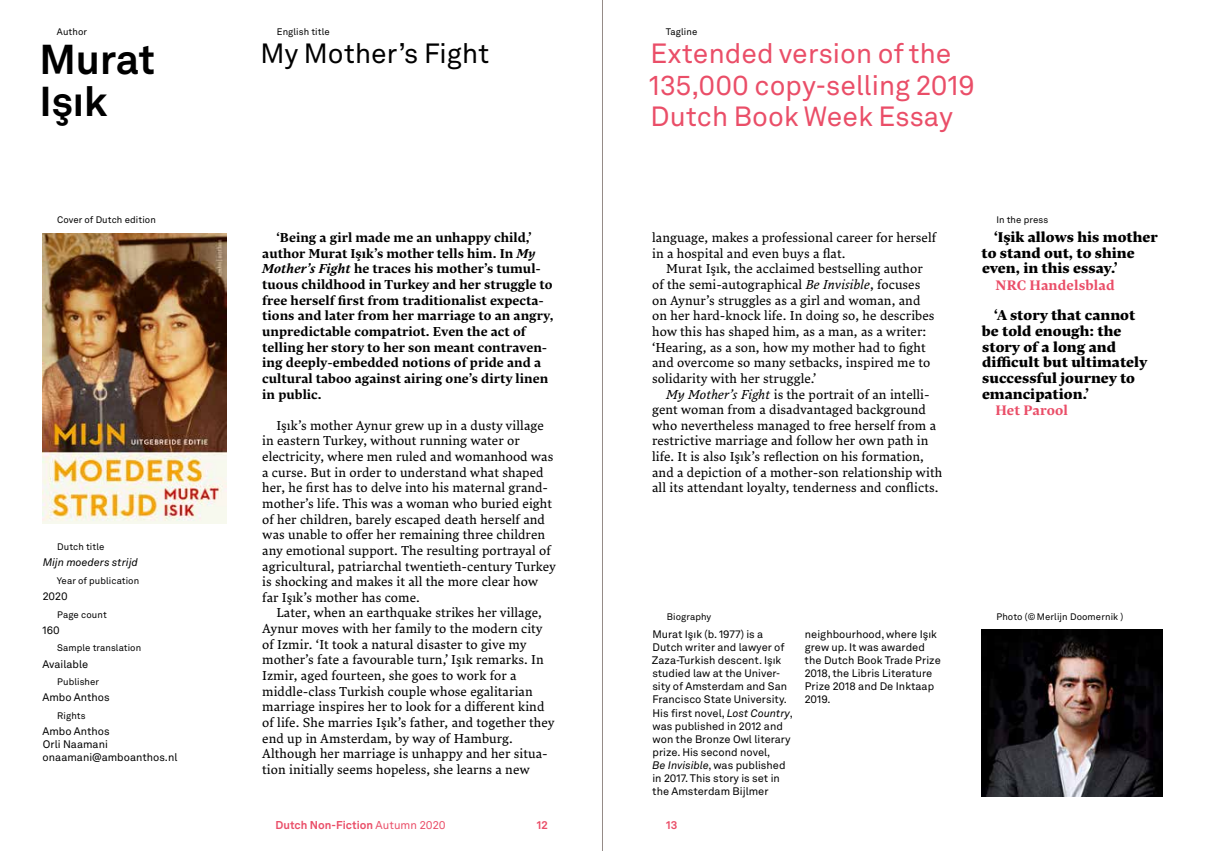
<style>
.page{position:relative;width:1205px;height:851px;background:#fff}
.page>*{position:absolute;margin:0;border:0;box-sizing:border-box;transform-origin:0 0}
.t1{font:700 41.25px/42.5px "Akkurat LL";letter-spacing:.005em;color:#000}
.t2{font:27.5px/31.2px "Akkurat LL";letter-spacing:.005em;color:#ea4e68}
.t3{font:27.5px "Akkurat LL";letter-spacing:.005em;color:#000}
.t4{font:14px/15.6px "Lava Std Hea";letter-spacing:.005em;color:#000}
.t5{font:13.75px "Lava Pro Bld";letter-spacing:.01em;color:#ea4e68}
.t6{font:13px/15.6px "Lava Pro";letter-spacing:.005em;color:#000}
.t7{font:13px/15.6px "Lava Pro Bld";letter-spacing:.005em;color:#000}
.t8{font:700 11.25px "Akkurat LL";letter-spacing:.005em;color:#ea4e68}
.t9{font:10.75px/13.1px "Akkurat LL";color:#000}
.t10{font:italic 10.75px "Akkurat LL";color:#000}
.t11{font:9.38px "Akkurat LL";letter-spacing:.01em;color:#000}
.s1{font-family:"Lava Std Bld Ita"}
.s2{font-family:"Lava Std";font-style:italic}
.s3{font-style:italic}
.s4{font-weight:400}
</style>
<div class="page">
<img style="left:43px;top:233px;width:184px;height:290px">
<img style="left:981px;top:629px;width:181px;height:166px">
<hr style="left:602px;top:0;width:1px;height:850px;background:#958b87">
<p class="t11" style="left:57px;top:25px;width:32px">Author</p>
<h1 class="t1" style="left:39px;top:36px;width:117px">Murat<br>Işık</h1>
<p class="t11" style="left:277px;top:25px;width:54px">English title</p>
<h2 class="t3" style="left:260px;top:33px;width:230px">My Mother’s Fight</h2>
<p class="t11" style="left:666px;top:25px;width:33px">Tagline</p>
<h2 class="t2" style="left:649px;top:37px;width:327px">Extended version of the<br>135,000 copy-selling 2019<br>Dutch Book Week Essay</h2>
<p class="t11" style="left:57px;top:213px;width:100px">Cover of Dutch edition</p>
<p class="t11" style="left:996px;top:213px;width:53px">In the press</p>
<p class="t11" style="left:57px;top:539px;width:49px">Dutch title</p>
<p class="t10" style="left:43px;top:554px;width:97px">Mijn moeders strijd</p>
<p class="t11" style="left:57px;top:573px;width:84px">Year of publication</p>
<p class="t9" style="left:43px;top:589px;width:26px">2020</p>
<p class="t11" style="left:57px;top:607px;width:51px">Page count</p>
<p class="t9" style="left:42px;top:623px;width:19px">160</p>
<p class="t11" style="left:57px;top:641px;width:86px">Sample translation</p>
<p class="t9" style="left:42px;top:656px;width:47px">Available</p>
<p class="t11" style="left:57px;top:674px;width:44px">Publisher</p>
<p class="t9" style="left:42px;top:690px;width:69px">Ambo Anthos</p>
<p class="t11" style="left:57px;top:708px;width:30px">Rights</p>
<p class="t9" style="left:42px;top:724px;width:136px">Ambo Anthos<br>Orli Naamani onaamani@amboanthos.nl</p>
<p class="t7" style="left:262px;top:229px;width:293px;text-indent:14px">‘Being a girl made me an unhappy child,’ author Murat Işık’s mother tells him. In <span class="s1">My Mother’s Fight</span> he traces his mother’s tumul&shy;tuous childhood in Turkey and her struggle to free herself first from traditionalist expecta&shy;tions and later from her marriage to an angry, unpredictable compatriot. Even the act of telling her story to her son meant contraven&shy;ing deeply-embedded notions of pride and a cultural taboo against airing one’s dirty linen in public.</p>
<p class="t6" style="left:262px;top:416px;width:295px;text-indent:14px">Işık’s mother Aynur grew up in a dusty village in eastern Turkey, without running water or electricity, where men ruled and womanhood was a curse. But in order to understand what shaped her, he first has to delve into his maternal grand&shy;mother’s life. This was a woman who buried eight of her children, barely escaped death herself and was unable to offer her remaining three children any emotional support. The resulting portrayal of agricultural, patriarchal twentieth-century Turkey is shocking and makes it all the more clear how far Işık’s mother has come.</p>
<p class="t6" style="left:262px;top:604px;width:294px;text-indent:14px">Later, when an earthquake strikes her village, Aynur moves with her family to the modern city of Izmir. ‘It took a natural disaster to give my mother’s fate a favourable turn,’ Işık remarks. In Izmir, aged fourteen, she goes to work for a middle-class Turkish couple whose egalitarian marriage inspires her to look for a different kind of life. She marries Işık’s father, and together they end up in Amsterdam, by way of Hamburg.<br>Although her marriage is unhappy and her situa&shy;tion initially seems hopeless, she learns a new</p>
<p class="t6" style="left:652px;top:229px;width:286px">language, makes a professional career for herself in a hospital and even buys a flat.</p>
<p class="t6" style="left:652px;top:260px;width:284px;text-indent:14px">Murat Işık, the acclaimed bestselling author of the semi-autographical <span class="s2">Be Invisible</span>, focuses on Aynur’s struggles as a girl and woman, and on her hard-knock life. In doing so, he describes how this has shaped him, as a man, as a writer: ‘Hearing, as a son, how my mother had to fight and overcome so many setbacks, inspired me to solidarity with her struggle.’</p>
<p class="t6" style="left:652px;top:385px;width:292px;text-indent:14px"><span class="s2">My Mother’s Fight</span> is the portrait of an intelli&shy;gent woman from a disadvantaged background who nevertheless managed to free herself from a restrictive marriage and follow her own path in life. It is also Işık’s reflection on his formation, and a depiction of a mother-son relationship with all its attendant loyalty, tenderness and conflicts.</p>
<p class="t11" style="left:667px;top:609px;width:46px">Biography</p>
<p class="t9" style="left:652px;top:626px;width:143px">Murat Işık (b. 1977) is a<br>Dutch writer and lawyer of<br>Zaza-Turkish descent. Işık studied law at the Univer&shy;sity of Amsterdam and San<br>Francisco State University.<br>His first novel, <span class="s3">Lost Country</span>, was published in 2012 and won the Bronze Owl literary prize. His second novel,<br><span class="s3">Be Invisible</span>, was published in 2017. This story is set in the Amsterdam Bijlmer</p>
<p class="t9" style="left:804px;top:626px;width:138px">neighbourhood, where Işık grew up. It was awarded the Dutch Book Trade Prize<br>2018, the Libris Literature<br>Prize 2018 and De Inktaap<br>2019.</p>
<p class="t8" style="left:275px;top:815px;width:172px">Dutch Non-Fiction <span class="s4">Autumn 2020</span></p>
<p class="t8" style="left:537px;top:815px;width:12px">12</p>
<p class="t8" style="left:666px;top:815px;width:13px">13</p>
<p class="t4" style="left:981px;top:229px;width:178px;text-indent:13px">‘Işik allows his mother to stand out, to shine even, in this essay.’</p>
<p class="t5" style="left:995px;top:275px;width:121px">NRC Handelsblad</p>
<p class="t4" style="left:982px;top:307px;width:167px;text-indent:12px">‘A story that cannot be told enough: the story of a long and difficult but ultimately successful journey to emancipation.’</p>
<p class="t5" style="left:995px;top:400px;width:74px">Het Parool</p>
<p class="t11" style="left:996px;top:609px;width:129px">Photo (©Merlijn Doomernik )</p>
</div>
